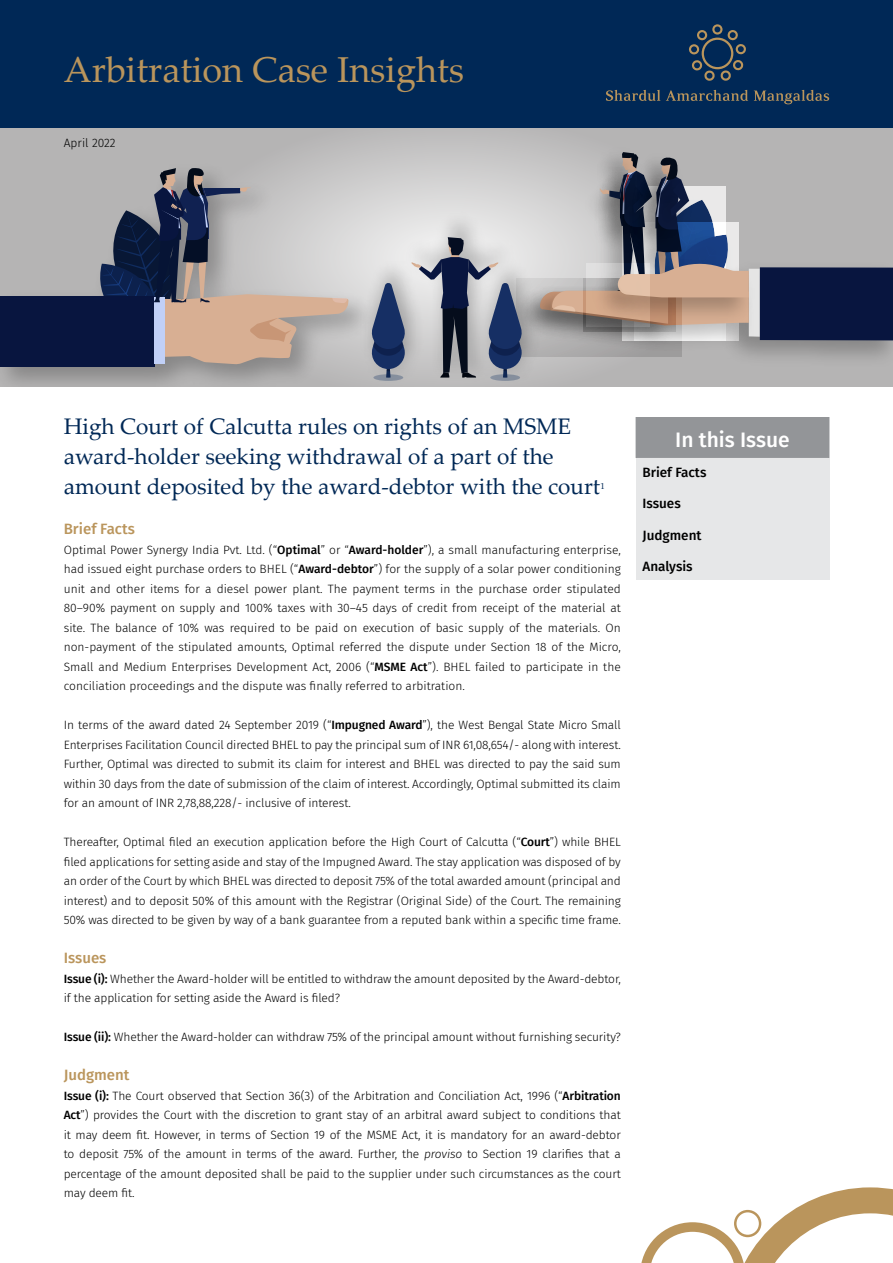
<style>
.page{position:relative;width:893px;height:1263px;background:#fff}
.page>*{position:absolute;margin:0;border:0;box-sizing:border-box;transform-origin:0 0}
.t1{font:36px "Palatino Linotype";color:#ba955c}
.t2{font:22.5px/30px "Palatino Linotype";color:#002856}
.t3{font:500 21px "Fira Sans";color:#fff}
.t4{font:500 15px "Fira Sans";color:#ba955c}
.t5{font:500 13.5px "Fira Sans";color:#000}
.t6{font:300 12px/19.5px "Fira Sans";letter-spacing:-.01em;color:#000;text-align:justify}
.t7{font:8.7px "Palatino Linotype";color:#002856}
.s1{font-weight:500}
.s2{font-style:italic}
</style>
<div class="page">
<svg style="left:0;top:128px;width:893px;height:259px;background:#bab9b9"></svg>
<img style="left:588px;top:140px;width:63px;height:12px">
<img style="left:627px;top:144px;width:63px;height:8px">
<img style="left:715px;top:254px;width:178px;height:121px">
<div style="left:760px;top:267px;width:133px;height:73px;background:#08153f"></div>
<img style="left:549px;top:331px;width:212px;height:29px">
<img style="left:549px;top:325px;width:132px;height:33px">
<img style="left:583px;top:251px;width:178px;height:80px">
<img style="left:586px;top:325px;width:64px;height:2px">
<img style="left:0;top:155px;width:383px;height:232px">
<div style="left:0;top:296px;width:154px;height:71px;background:#08153f"></div>
<svg style="left:540px;top:152px;width:209px;height:173px;background:#9d9798"></svg>
<svg style="left:98px;top:168px;width:251px;height:196px;background:#959195"></svg>
<img style="left:353px;top:203px;width:196px;height:184px">
<div style="left:373px;top:374px;width:30px;height:7px;background:#868f9e;border-radius:50%"></div>
<div style="left:490px;top:374px;width:30px;height:7px;background:#868f9e;border-radius:50%"></div>
<svg style="left:369px;top:237px;width:155px;height:141px;background:#8f94a3"></svg>
<div style="left:636px;top:417px;width:193px;height:163px;background:#e6e7e8"></div>
<div style="left:636px;top:417px;width:193px;height:40px;background:#939598"></div>
<div style="left:636px;top:417px;width:193px;height:41px;border:1px solid #939598"></div>
<div style="left:0;top:0;width:893px;height:128px;background:#002856"></div>
<svg style="left:606px;top:90px;width:54px;height:11px"></svg>
<svg style="left:666px;top:90px;width:82px;height:11px"></svg>
<svg style="left:754px;top:90px;width:75px;height:14px"></svg>
<svg style="left:689px;top:24px;width:57px;height:57px"></svg>
<svg style="left:641px;top:1187px;width:252px;height:76px"></svg>
<h1 class="t1" style="left:64px;top:45px;width:402px">Arbitration Case Insights</h1>
<p class="t6" style="left:64px;top:133px;width:53px">April 2022</p>
<h2 class="t2" style="left:64px;top:410px;width:538px">High Court of Calcutta rules on rights of an MSME award-holder seeking withdrawal of a part of the amount deposited by the award-debtor with the court</h2>
<p class="t7" style="left:600px;top:479px;width:6px">1</p>
<p class="t4" style="left:64px;top:517px;width:73px">Brief Facts</p>
<p class="t6" style="left:64px;top:540px;width:559px">Optimal Power Synergy India Pvt. Ltd. (“<span class="s1">Optimal</span>” or “<span class="s1">Award-holder</span>”), a small manufacturing enterprise, had issued eight purchase orders to BHEL (“<span class="s1">Award-debtor</span>”) for the supply of a solar power conditioning unit and other items for a diesel power plant. The payment terms in the purchase order stipulated 80–90% payment on supply and 100% taxes with 30–45 days of credit from receipt of the material at site. The balance of 10% was required to be paid on execution of basic supply of the materials. On non-payment of the stipulated amounts, Optimal referred the dispute under Section 18 of the Micro, Small and Medium Enterprises Development Act, 2006 (“<span class="s1">MSME Act</span>”). BHEL failed to participate in the conciliation proceedings and the dispute was finally referred to arbitration.</p>
<p class="t6" style="left:64px;top:715px;width:559px">In terms of the award dated 24 September 2019 (“<span class="s1">Impugned Award</span>”), the West Bengal State Micro Small Enterprises Facilitation Council directed BHEL to pay the principal sum of INR 61,08,654/- along with interest.<br>Further, Optimal was directed to submit its claim for interest and BHEL was directed to pay the said sum within 30 days from the date of submission of the claim of interest. Accordingly, Optimal submitted its claim for an amount of INR 2,78,88,228/- inclusive of interest.</p>
<p class="t6" style="left:64px;top:832px;width:559px">Thereafter, Optimal filed an execution application before the High Court of Calcutta (“<span class="s1">Court</span>”) while BHEL filed applications for setting aside and stay of the Impugned Award. The stay application was disposed of by an order of the Court by which BHEL was directed to deposit 75% of the total awarded amount (principal and interest) and to deposit 50% of this amount with the Registrar (Original Side) of the Court. The remaining 50% was directed to be given by way of a bank guarantee from a reputed bank within a specific time frame.</p>
<p class="t4" style="left:64px;top:946px;width:44px">Issues</p>
<p class="t6" style="left:64px;top:969px;width:559px"><span class="s1">Issue (i):</span> Whether the Award-holder will be entitled to withdraw the amount deposited by the Award-debtor, if the application for setting aside the Award is filed?</p>
<p class="t6" style="left:64px;top:1027px;width:559px"><span class="s1">Issue (ii):</span> Whether the Award-holder can withdraw 75% of the principal amount without furnishing security?</p>
<p class="t4" style="left:64px;top:1063px;width:67px">Judgment</p>
<p class="t6" style="left:64px;top:1086px;width:559px"><span class="s1">Issue (i):</span> The Court observed that Section 36(3) of the Arbitration and Conciliation Act, 1996 (“<span class="s1">Arbitration Act</span>”) provides the Court with the discretion to grant stay of an arbitral award subject to conditions that it may deem fit. However, in terms of Section 19 of the MSME Act, it is mandatory for an award-debtor to deposit 75% of the amount in terms of the award. Further, the <span class="s2">proviso</span> to Section 19 clarifies that a percentage of the amount deposited shall be paid to the supplier under such circumstances as the court may deem fit.</p>
<h3 class="t3" style="left:675px;top:423px;width:116px">In this Issue</h3>
<p class="t5" style="left:642px;top:461px;width:65px">Brief Facts</p>
<p class="t5" style="left:642px;top:492px;width:40px">Issues</p>
<p class="t5" style="left:642px;top:524px;width:61px">Judgment</p>
<p class="t5" style="left:642px;top:555px;width:52px">Analysis</p>
</div>
